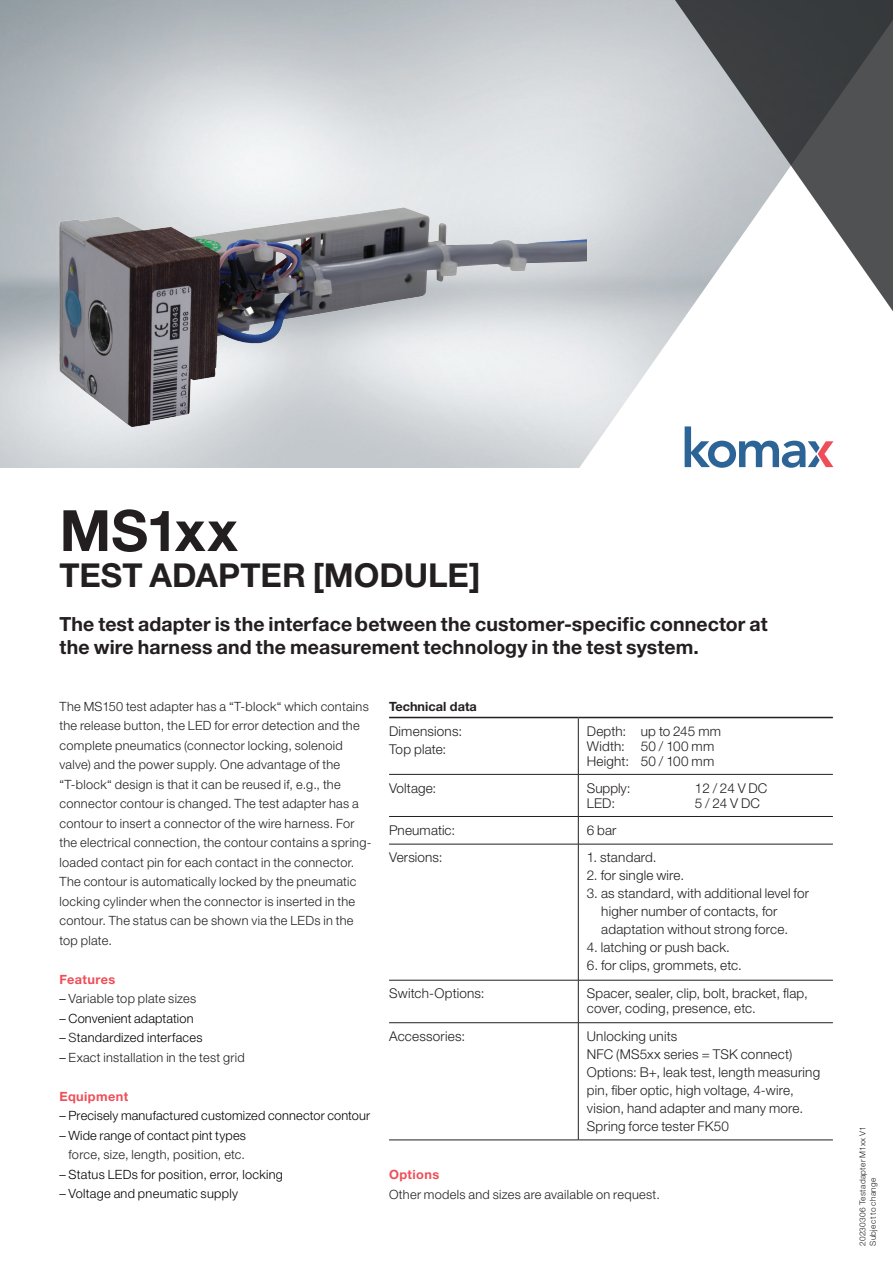
<style>
.page{position:relative;width:893px;height:1263px;background:#fff}
.page>*{position:absolute;margin:0;border:0;box-sizing:border-box;transform-origin:0 0}
.t1{font:700 57px "Helvetica Neue LT Std";letter-spacing:-.015em;color:#231f20}
.t2{font:700 33px "Helvetica Neue LT Std";color:#231f20}
.t3{font:700 19.5px/23.4px "Helvetica Neue LT Std";letter-spacing:.005em;color:#231f20}
.t4{font:300 13.5px/18px "Helvetica Neue LT Std";letter-spacing:.015em;color:#231f20}
.t5{font:300 12.75px/19.5px "Helvetica Neue LT Std";letter-spacing:.025em;color:#231f20}
.t6{font:300 12.75px "Helvetica Neue LT Std";letter-spacing:.015em;color:#000}
.t7{font:700 12.75px "Helvetica Neue LT Std";letter-spacing:.03em;color:#ef4d58}
.t8{font:700 12.75px "Helvetica Neue LT Std";color:#231f20}
.t9{font:300 8.25px/10.5px "Helvetica Neue LT Std";letter-spacing:.045em;color:#231f20}
.s1{color:#000}
.s2{color:#231f20}
</style>
<div class="page">
<img style="left:60px;top:208px;width:505px;height:219px">
<svg style="left:565px;top:20px;width:269px;height:448px"></svg>
<svg style="left:659px;top:0;width:234px;height:363px"></svg>
<svg style="left:685px;top:426px;width:148px;height:42px"></svg>
<hr style="left:578px;top:718px;width:1px;height:56px;background:#231f20">
<hr style="left:389px;top:774px;width:189px;height:1px;background:#231f20">
<hr style="left:578px;top:774px;width:255px;height:1px;background:#231f20">
<hr style="left:578px;top:774px;width:1px;height:42px;background:#231f20">
<svg style="left:578px;top:817px;width:1px;height:27px"></svg>
<hr style="left:578px;top:844px;width:1px;height:136px;background:#231f20">
<hr style="left:578px;top:980px;width:1px;height:42px;background:#231f20">
<hr style="left:578px;top:1023px;width:1px;height:117px;background:#231f20">
<hr style="left:389px;top:816px;width:189px;height:1px;background:#231f20">
<hr style="left:578px;top:816px;width:255px;height:1px;background:#231f20">
<hr style="left:389px;top:844px;width:189px;height:1px;background:#231f20">
<hr style="left:578px;top:844px;width:255px;height:1px;background:#231f20">
<hr style="left:389px;top:980px;width:189px;height:1px;background:#231f20">
<hr style="left:578px;top:980px;width:255px;height:1px;background:#231f20">
<hr style="left:389px;top:1022px;width:189px;height:1px;background:#231f20">
<hr style="left:578px;top:1022px;width:255px;height:1px;background:#231f20">
<hr style="left:389px;top:1140px;width:189px;height:1px;background:#231f20">
<hr style="left:578px;top:1140px;width:255px;height:1px;background:#231f20">
<hr style="left:389px;top:717px;width:189px;height:1px;background:#231f20">
<hr style="left:578px;top:717px;width:255px;height:1px;background:#231f20">
<h1 class="t1" style="left:60px;top:495px;width:180px">MS1xx</h1>
<h2 class="t2" style="left:60px;top:555px;width:422px">TEST Adapte r [module]</h2>
<h3 class="t3" style="left:60px;top:611px;width:710px">The test adapter is the interface between the customer-specific connector at the wire harness and the measurement technology in the test system.</h3>
<p class="t5" style="left:60px;top:696px;width:313px">The MS150 test adapter has a “T-block“ which contains the release button, the LED for error detection and the complete pneumatics (connector locking, solenoid valve) and the power supply. One advantage of the “T-block“ design is that it can be reused if, e.g., the connector contour is changed. The test adapter has a contour to insert a connector of the wire harness. For the electrical connection, the contour contains a spring&shy;loaded contact pin for each contact in the connector.<br>The contour is automatically locked by the pneumatic locking cylinder when the connector is inserted in the contour. The status can be shown via the LEDs in the top plate.</p>
<p class="t7" style="left:60px;top:971px;width:57px">Features</p>
<p class="t5" style="left:60px;top:989px;width:138px"><span class="s1">–</span> Variable top plate sizes</p>
<p class="t6" style="left:60px;top:1010px;width:136px">– Convenient adaptation</p>
<p class="t6" style="left:60px;top:1030px;width:145px">– <span class="s2">S</span>tandardized interfaces</p>
<p class="t5" style="left:60px;top:1047px;width:187px"><span class="s1">–</span> Exact installation in the test grid</p>
<p class="t7" style="left:60px;top:1088px;width:70px">Equipment</p>
<p class="t6" style="left:60px;top:1108px;width:312px">– Precisely manufactured customized connector contour</p>
<p class="t6" style="left:60px;top:1127px;width:188px">– Wide range of contact pint types</p>
<p class="t5" style="left:69px;top:1145px;width:178px">force, size, length, position, etc.</p>
<p class="t6" style="left:60px;top:1166px;width:225px">– Status LEDs for position, error, locking</p>
<p class="t6" style="left:60px;top:1186px;width:180px">– Voltage and pneumatic supply</p>
<p class="t8" style="left:389px;top:698px;width:89px">Technical data</p>
<p class="t4" style="left:389px;top:721px;width:74px">Dimensions:<br>Top plate:</p>
<p class="t4" style="left:587px;top:723px;width:136px;line-height:15px">Depth: up to 245 mm<br>Width: 50 / 100 mm<br>Height: 50 / 100 mm</p>
<p class="t4" style="left:389px;top:778px;width:49px">Voltage:</p>
<p class="t4" style="left:587px;top:778px;width:45px">Supply:</p>
<p class="t4" style="left:695px;top:778px;width:74px">12 / 24 V DC</p>
<p class="t4" style="left:587px;top:793px;width:30px">LED:</p>
<p class="t4" style="left:695px;top:793px;width:67px">5 / 24 V DC</p>
<p class="t4" style="left:389px;top:820px;width:68px">Pneumatic:</p>
<p class="t4" style="left:587px;top:820px;width:31px">6 bar</p>
<p class="t4" style="left:389px;top:848px;width:55px">Versions:</p>
<p class="t4" style="left:587px;top:848px;width:71px">1. standard.</p>
<p class="t4" style="left:587px;top:866px;width:99px">2. for single wire.</p>
<p class="t4" style="left:601px;top:884px;width:209px;text-indent:-14px">3. as standard, with additional level for higher number of contacts, for adaptation without strong force.</p>
<p class="t4" style="left:587px;top:938px;width:145px">4. latching or push back.</p>
<p class="t4" style="left:587px;top:956px;width:157px">6. for clips, grommets, etc.</p>
<p class="t4" style="left:389px;top:984px;width:97px">Switch-Options:</p>
<p class="t4" style="left:587px;top:986px;width:222px;line-height:15px">Spacer, sealer, clip, bolt, bracket, flap, cover, coding, presence, etc.</p>
<p class="t4" style="left:389px;top:1027px;width:78px">Accessories:</p>
<p class="t4" style="left:587px;top:1027px;width:235px">Unlocking units<br>NFC (MS5xx series = TSK connect)<br>Options: B+, leak test, length measuring pin, fiber optic, high voltage, 4-wire, vision, hand adapter and many more.<br>Spring force tester FK50</p>
<p class="t7" style="left:389px;top:1167px;width:52px">Options</p>
<p class="t5" style="left:389px;top:1184px;width:272px">Other models and sizes are available on request.</p>
<p class="t9" style="left:857px;top:1246px;width:121px;rotate:-90deg">20230306 Testadapter M1xx V1<br>Subject to change</p>
</div>
